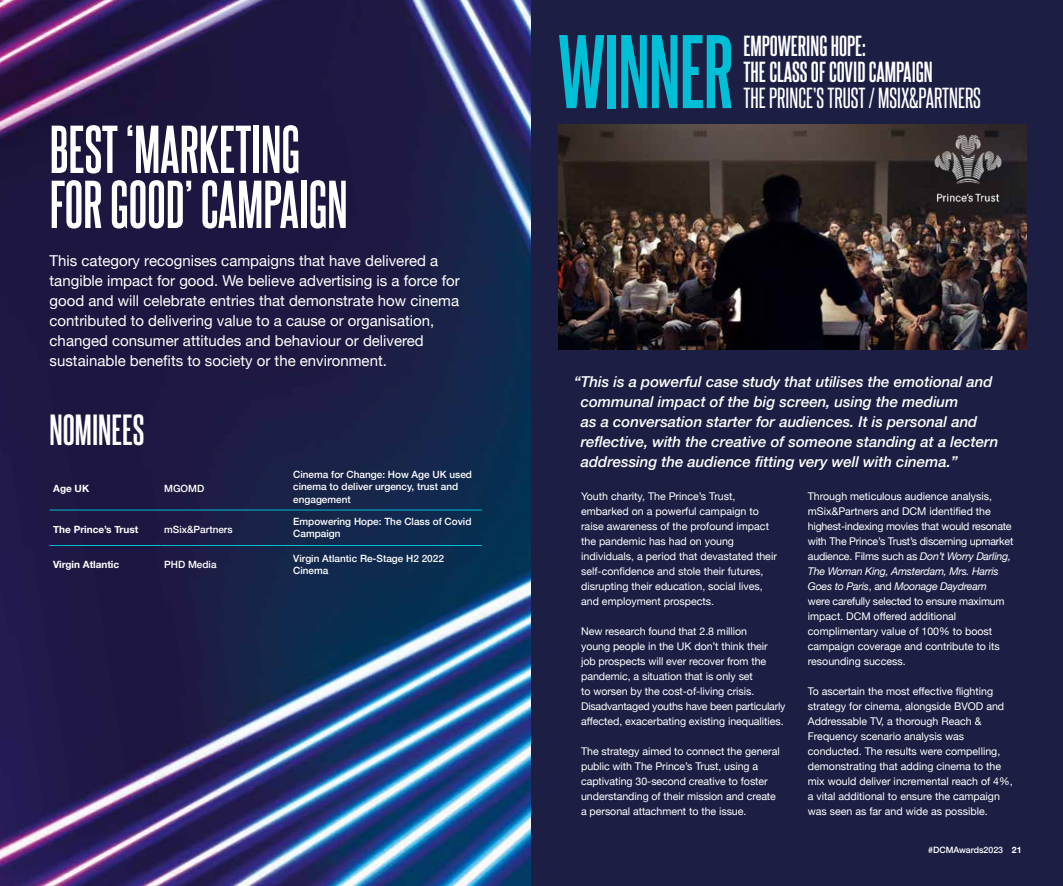
<style>
.page{position:relative;width:1063px;height:886px;background:#fff}
.page>*{position:absolute;margin:0;border:0;box-sizing:border-box;transform-origin:0 0}
.t1{font:700 88.75px "Steelfish Rg";letter-spacing:-.01em;color:#00bfd6}
.t2{font:700 57.5px/55px "Steelfish Rg";color:#fff}
.t3{font:700 37.5px "Steelfish Rg";color:#fff}
.t4{font:700 25px/26.2px "Steelfish Rg";color:#fff}
.t5{font:25px "Steelfish Rg";color:#fff}
.t6{font:15px/20px "Helvetica Neue";color:#fff}
.t7{font:italic 500 15px/20px "Helvetica Neue";color:#fff}
.t8{font:10.62px/15px "Helvetica Neue";color:#fff}
.t9{font:500 10px/12.5px "Helvetica Neue";color:#fff}
.t10{font:700 10px "Helvetica Neue";color:#fff}
.t11{font:500 8.75px "Helvetica Neue";color:#fff}
.s1{font-style:italic}
.s2{font-weight:700}
</style>
<div class="page">
<img style="left:0;top:0;width:531px;height:886px">
<div style="left:531px;top:0;width:532px;height:886px;background:#1c1e44"></div>
<img style="left:558px;top:125px;width:468px;height:224px">
<img style="left:929px;top:128px;width:79px;height:79px">
<hr style="left:50px;top:510px;width:111px;height:1px;background:#00bfd6">
<hr style="left:161px;top:510px;width:129px;height:1px;background:#00bfd6">
<hr style="left:290px;top:510px;width:192px;height:1px;background:#00bfd6">
<hr style="left:50px;top:545px;width:111px;height:1px;background:#00bfd6">
<hr style="left:161px;top:545px;width:129px;height:1px;background:#00bfd6">
<hr style="left:290px;top:545px;width:192px;height:1px;background:#00bfd6">
<h2 class="t2" style="left:50px;top:117px;width:300px">BEST ‘MARKETING<br>FOR GOOD’ CAMPAIGN</h2>
<p class="t6" style="left:50px;top:251px;width:412px">This category recognises campaigns that have delivered a tangible impact for good. We believe advertising is a force for good and will celebrate entries that demonstrate how cinema contributed to delivering value to a cause or organisation, changed consumer attitudes and behaviour or delivered sustainable benefits to society or the environment.</p>
<h3 class="t3" style="left:50px;top:403px;width:96px">NOMINEES</h3>
<p class="t10" style="left:53px;top:480px;width:38px">Age UK</p>
<p class="t9" style="left:164px;top:481px;width:42px">MGOMD</p>
<p class="t9" style="left:293px;top:467px;width:180px">Cinema for Change: How Age UK used cinema to deliver urgency, trust and engagement</p>
<p class="t10" style="left:53px;top:521px;width:87px">The Prince’s Trust</p>
<p class="t9" style="left:164px;top:522px;width:70px">mSix&amp;Partners</p>
<p class="t9" style="left:293px;top:514px;width:180px">Empowering Hope: The Class of Covid<br>Campaign</p>
<p class="t10" style="left:53px;top:557px;width:68px">Virgin Atlantic</p>
<p class="t9" style="left:164px;top:558px;width:54px">PHD Media</p>
<p class="t9" style="left:293px;top:551px;width:152px">Virgin Atlantic Re-Stage H2 2022<br>Cinema</p>
<h1 class="t1" style="left:558px;top:8px;width:177px">WINNER</h1>
<h3 class="t4" style="left:744px;top:31px;width:191px">EMPOWERING HOPE:<br>THE CLASS OF COVID CAMPAIGN</h3>
<h3 class="t5" style="left:744px;top:80px;width:239px">THE PRINCE’S TRUST / MSIX&amp;PARTNERS</h3>
<p class="t7" style="left:581px;top:370px;width:419px;text-indent:-7px">“This is a powerful case study that utilises the emotional and communal impact of the big screen, using the medium<br>as a conversation starter for audiences. It is personal and reflective, with the creative of someone standing at a lectern addressing the audience fitting very well with cinema.”</p>
<p class="t8" style="left:581px;top:489px;width:197px">Youth charity, The Prince’s Trust, embarked on a powerful campaign to raise awareness of the profound impact the pandemic has had on young individuals, a period that devastated their self-confidence and stole their futures, disrupting their education, social lives, and employment prospects.</p>
<p class="t8" style="left:581px;top:624px;width:206px">New research found that 2.8 million<br>young people in the UK don’t think their<br>job prospects will ever recover from the pandemic, a situation that is only set<br>to worsen by the cost-of-living crisis.<br>Disadvantaged youths have been particularly affected, exacerbating existing inequalities.</p>
<p class="t8" style="left:581px;top:744px;width:200px">The strategy aimed to connect the general public with The Prince’s Trust, using a captivating 30-second creative to foster understanding of their mission and create a personal attachment to the issue.</p>
<p class="t8" style="left:808px;top:489px;width:207px">Through meticulous audience analysis, mSix&amp;Partners and DCM identified the highest-indexing movies that would resonate with The Prince’s Trust’s discerning upmarket audience. Films such as <span class="s1">Don’t Worry Darling, The Woman King, Amsterdam, Mrs. Harris Goes to Paris</span>, and <span class="s1">Moonage Daydream<br></span>were carefully selected to ensure maximum impact. DCM offered additional complimentary value of 100% to boost campaign coverage and contribute to its resounding success.</p>
<p class="t8" style="left:808px;top:684px;width:206px">To ascertain the most effective flighting strategy for cinema, alongside BVOD and Addressable TV, a thorough Reach &amp; Frequency scenario analysis was conducted. The results were compelling, demonstrating that adding cinema to the mix would deliver incremental reach of 4%, a vital additional to ensure the campaign was seen as far and wide as possible.</p>
<p class="t11" style="left:928px;top:843px;width:95px">#DCMAwards2023 <span class="s2">21</span></p>
</div>
